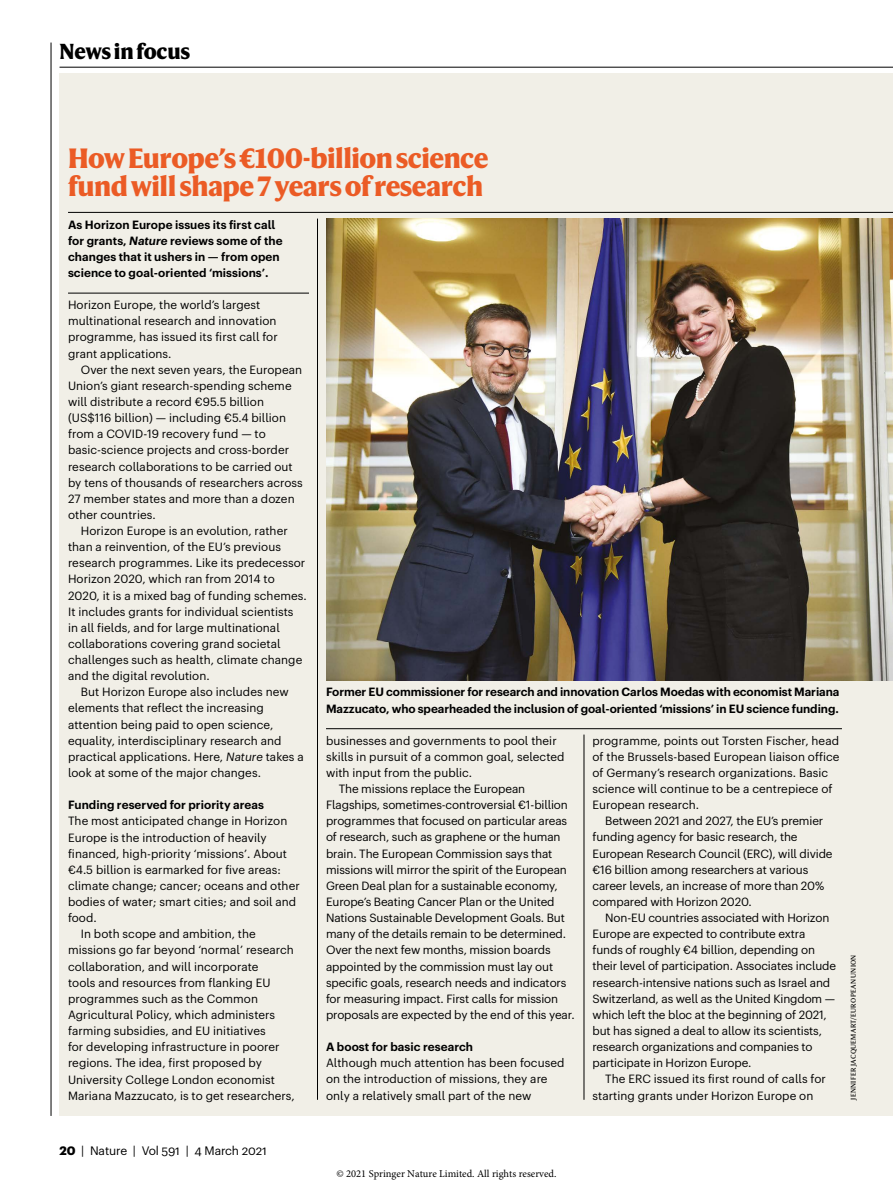
<style>
.page{position:relative;width:893px;height:1187px;background:#fff}
.page>*{position:absolute;margin:0;border:0;box-sizing:border-box;transform-origin:0 0}
.t1{font:800 27px/28.5px "Harding";letter-spacing:-.02em;color:#eb5b25}
.t2{font:800 21px "Harding";letter-spacing:-.01em;color:#000}
.t3{font:12px "Graphik Naturel";letter-spacing:-.01em;color:#000}
.t4{font:11.7px/16px "Graphik Naturel";letter-spacing:.005em;color:#000}
.t5{font:600 11.7px/16px "Graphik Naturel";letter-spacing:-.005em;color:#000}
.t6{font:10.5px "Minion Pro";color:#000}
.t7{font:6.75px "Harding Text";letter-spacing:.05em;color:#000}
.s1{font-style:italic}
.s2{font-weight:700}
</style>
<div class="page">
<div style="left:60px;top:73px;width:833px;height:1042px;background:#f1efe7"></div>
<img style="left:326px;top:218px;width:567px;height:462px">
<hr style="left:68px;top:293px;width:241px;height:1px;background:#000">
<hr style="left:326px;top:728px;width:516px;height:1px;background:#000">
<hr style="left:51px;top:43px;width:1px;height:1072px;background:#000">
<hr style="left:317px;top:218px;width:1px;height:881px;background:#000">
<hr style="left:68px;top:212px;width:825px;height:1px;background:#000">
<hr style="left:60px;top:67px;width:833px;height:1px;background:#000">
<hr style="left:584px;top:734px;width:1px;height:365px;background:#000">
<h2 class="t2" style="left:60px;top:39px;width:132px">News in focus</h2>
<h1 class="t1" style="left:68px;top:144px;width:422px">How Europe’s €100-billion science fund will shape 7 years of research</h1>
<p class="t5" style="left:68px;top:215px;width:216px">As Horizon Europe issues its first call for grants, <span class="s1">Nature</span> reviews some of the changes that it ushers in — from open science to goal-oriented ‘missions’.</p>
<p class="t4" style="left:68px;top:296px;width:211px">Horizon Europe, the world’s largest multinational research and innovation programme, has issued its first call for grant applications.</p>
<p class="t4" style="left:68px;top:360px;width:236px;text-indent:13px">Over the next seven years, the European Union’s giant research-spending scheme will distribute a record €95.5 billion (US$116 billion) — including €5.4 billion from a COVID-19 recovery fund — to basic-science projects and cross-border research collaborations to be carried out by tens of thousands of researchers across 27 member states and more than a dozen other countries.</p>
<p class="t4" style="left:81px;top:522px;width:208px">Horizon Europe is an evolution, rather</p>
<p class="t4" style="left:68px;top:538px;width:214px">than a reinvention, of the EU’s previous</p>
<p class="t4" style="left:68px;top:554px;width:239px">research programmes. Like its predecessor</p>
<p class="t4" style="left:68px;top:570px;width:208px">Horizon 2020, which ran from 2014 to</p>
<p class="t4" style="left:68px;top:586px;width:240px">2020, it is a mixed bag of funding schemes.</p>
<p class="t4" style="left:68px;top:602px;width:227px">It includes grants for individual scientists</p>
<p class="t4" style="left:68px;top:618px;width:213px">in all fields, and for large multinational</p>
<p class="t4" style="left:68px;top:635px;width:214px">collaborations covering grand societal</p>
<p class="t4" style="left:68px;top:651px;width:236px">challenges such as health, climate change</p>
<p class="t4" style="left:68px;top:667px;width:143px">and the digital revolution.</p>
<p class="t4" style="left:81px;top:683px;width:209px">But Horizon Europe also includes new</p>
<p class="t4" style="left:68px;top:699px;width:197px">elements that reflect the increasing</p>
<p class="t4" style="left:68px;top:715px;width:207px">attention being paid to open science,</p>
<p class="t4" style="left:68px;top:731px;width:215px">equality, interdisciplinary research and</p>
<p class="t4" style="left:68px;top:747px;width:237px">practical applications. Here, <span class="s1">Nature</span> takes a</p>
<p class="t4" style="left:68px;top:764px;width:194px">look at some of the major changes.</p>
<p class="t5" style="left:68px;top:796px;width:197px">Funding reserved for priority areas</p>
<p class="t4" style="left:68px;top:812px;width:221px">The most anticipated change in Horizon</p>
<p class="t4" style="left:68px;top:828px;width:200px">Europe is the introduction of heavily</p>
<p class="t4" style="left:68px;top:844px;width:221px">financed, high-priority ‘missions’. About</p>
<p class="t4" style="left:68px;top:860px;width:214px">€4.5 billion is earmarked for five areas:</p>
<p class="t4" style="left:68px;top:876px;width:233px">climate change; cancer; oceans and other</p>
<p class="t4" style="left:68px;top:892px;width:230px">bodies of water; smart cities; and soil and</p>
<p class="t4" style="left:68px;top:909px;width:30px">food.</p>
<p class="t4" style="left:81px;top:925px;width:177px">In both scope and ambition, the</p>
<p class="t4" style="left:68px;top:941px;width:227px">missions go far beyond ‘normal’ research</p>
<p class="t4" style="left:68px;top:957px;width:192px">collaboration, and will incorporate</p>
<p class="t4" style="left:68px;top:973px;width:204px">tools and resources from flanking EU</p>
<p class="t4" style="left:68px;top:989px;width:191px">programmes such as the Common</p>
<p class="t4" style="left:68px;top:1005px;width:209px">Agricultural Policy, which administers</p>
<p class="t4" style="left:68px;top:1021px;width:199px">farming subsidies, and EU initiatives</p>
<p class="t4" style="left:68px;top:1038px;width:213px">for developing infrastructure in poorer</p>
<p class="t4" style="left:68px;top:1054px;width:196px">regions. The idea, first proposed by</p>
<p class="t4" style="left:68px;top:1070px;width:208px">University College London economist</p>
<p class="t4" style="left:68px;top:1086px;width:228px">Mariana Mazzucato, is to get researchers,</p>
<p class="t5" style="left:326px;top:683px;width:515px">Former EU commissioner for research and innovation Carlos Moedas with economist Mariana<br>Mazzucato, who spearheaded the inclusion of goal-oriented ‘missions’ in EU science funding.</p>
<p class="t4" style="left:592px;top:731px;width:249px">programme, points out Torsten Fischer, head of the Brussels-based European liaison office of Germany’s research organizations. Basic science will continue to be a centrepiece of European research.</p>
<p class="t4" style="left:592px;top:812px;width:242px;text-indent:13px">Between 2021 and 2027, the EU’s premier funding agency for basic research, the European Research Council (ERC), will divide €16 billion among researchers at various career levels, an increase of more than 20% compared with Horizon 2020.</p>
<p class="t4" style="left:592px;top:908px;width:245px;text-indent:13px">Non-EU countries associated with Horizon Europe are expected to contribute extra funds of roughly €4 billion, depending on their level of participation. Associates include research-intensive nations such as Israel and Switzerland, as well as the United Kingdom — which left the bloc at the beginning of 2021, but has signed a deal to allow its scientists, research organizations and companies to participate in Horizon Europe.</p>
<p class="t4" style="left:592px;top:1070px;width:235px;text-indent:13px">The ERC issued its first round of calls for starting grants under Horizon Europe on</p>
<p class="t4" style="left:326px;top:731px;width:232px">businesses and governments to pool their</p>
<p class="t4" style="left:326px;top:747px;width:240px">skills in pursuit of a common goal, selected</p>
<p class="t4" style="left:326px;top:763px;width:148px">with input from the public.</p>
<p class="t4" style="left:339px;top:780px;width:188px">The missions replace the European</p>
<p class="t4" style="left:326px;top:796px;width:243px">Flagships, sometimes-controversial €1-billion</p>
<p class="t4" style="left:326px;top:812px;width:243px">programmes that focused on particular areas</p>
<p class="t4" style="left:326px;top:828px;width:236px">of research, such as graphene or the human</p>
<p class="t4" style="left:326px;top:844px;width:228px">brain. The European Commission says that</p>
<p class="t4" style="left:326px;top:860px;width:242px">missions will mirror the spirit of the European</p>
<p class="t4" style="left:326px;top:876px;width:233px">Green Deal plan for a sustainable economy,</p>
<p class="t4" style="left:326px;top:892px;width:230px">Europe’s Beating Cancer Plan or the United</p>
<p class="t4" style="left:326px;top:909px;width:240px">Nations Sustainable Development Goals. But</p>
<p class="t4" style="left:326px;top:925px;width:242px">many of the details remain to be determined.</p>
<p class="t4" style="left:326px;top:941px;width:226px">Over the next few months, mission boards</p>
<p class="t4" style="left:326px;top:957px;width:229px">appointed by the commission must lay out</p>
<p class="t4" style="left:326px;top:973px;width:242px">specific goals, research needs and indicators</p>
<p class="t4" style="left:326px;top:989px;width:234px">for measuring impact. First calls for mission</p>
<p class="t4" style="left:326px;top:1005px;width:250px">proposals are expected by the end of this year.</p>
<p class="t5" style="left:326px;top:1037px;width:149px">A boost for basic research</p>
<p class="t4" style="left:326px;top:1054px;width:240px">Although much attention has been focused on the introduction of missions, they are only a relatively small part of the new</p>
<p class="t7" style="left:849px;top:1099px;width:147px;rotate:-90deg">JENNIFER JACQUEMART/EUROPEAN UNION</p>
<p class="t3" style="left:60px;top:1141px;width:209px"><span class="s2">20</span> | Nature | Vol 591 | 4 March 2021</p>
<p class="t6" style="left:336px;top:1166px;width:222px">© 2021 Springer Nature Limited. All rights reserved.</p>
</div>
